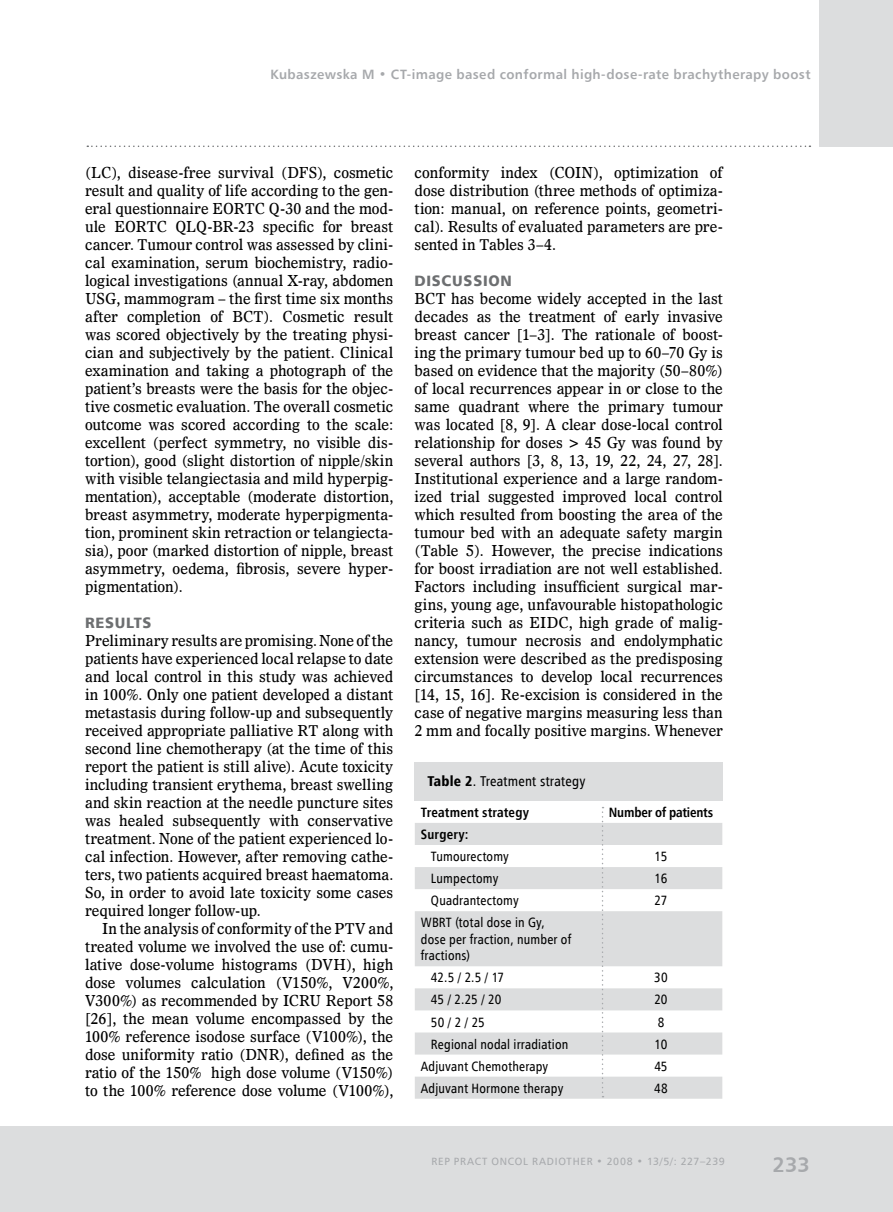
<style>
.page{position:relative;width:893px;height:1212px;background:#fff}
.page>*{position:absolute;margin:0;border:0;box-sizing:border-box;transform-origin:0 0}
.t1{font:700 21px "Humnst 777 EU";color:#a7a9ac}
.t2{font:15px/18px "Dutch 811 EU";letter-spacing:-.005em;color:#000;text-align:justify;scale:.93 1}
.t3{font:15px "Humnst 777 Blk EU";letter-spacing:.05em;color:#6d6f71}
.t4{font:14.25px "Humnst 777 Cn EU";letter-spacing:.015em;color:#000}
.t5{font:13.5px/16.5px "Humnst 777 Cn EU";letter-spacing:.015em;color:#000}
.t6{font:700 13.5px "Humnst 777 EU";letter-spacing:.025em;color:#a7a9ac}
.t7{font:700 13.5px "Humnst 777 Cn EU";letter-spacing:.015em;color:#000}
.t8{font:700 13.5px "Humnst 777 Cn EU";letter-spacing:-.01em;color:#000}
.t9{font:10.5px "Humnst 777 EU";letter-spacing:.07em;color:#a7a9ac}
.s1{font-family:"Humnst 777 Blk Cn EU"}
</style>
<div class="page">
<div style="left:0;top:1126px;width:893px;height:86px;background:#dcddde"></div>
<svg style="left:87px;top:146px;width:723px;height:1px"></svg>
<div style="left:820px;top:0;width:73px;height:146px;background:#dcddde"></div>
<svg style="left:415px;top:823px;width:307px;height:276px;fill:#dcddde"></svg>
<div style="left:415px;top:762px;width:308px;height:39px;background:#dcddde"></div>
<svg style="left:602px;top:807px;width:1px;height:290px"></svg>
<p class="t6" style="left:270px;top:65px;width:542px">Kubaszewska M • CT-image based conformal high-dose-rate brachytherapy boost</p>
<p class="t2" style="left:85px;top:164px;width:333px">(LC), disease-free survival (DFS), cosmetic result and quality of life according to the gen&shy;eral questionnaire EORTC Q-30 and the mod&shy;ule EORTC QLQ-BR-23 specific for breast cancer. Tumour control was assessed by clini&shy;cal examination, serum biochemistry, radio&shy;logical investigations (annual X-ray, abdomen USG, mammogram – the first time six months after completion of BCT). Cosmetic result was scored objectively by the treating physi&shy;cian and subjectively by the patient. Clinical examination and taking a photograph of the patient’s breasts were the basis for the objec&shy;tive cosmetic evaluation. The overall cosmetic outcome was scored according to the scale: excellent (perfect symmetry, no visible dis&shy;tortion), good (slight distortion of nipple/skin with visible telangiectasia and mild hyperpig&shy;mentation), acceptable (moderate distortion, breast asymmetry, moderate hyperpigmenta&shy;tion, prominent skin retraction or telangiecta&shy;sia), poor (marked distortion of nipple, breast asymmetry, oedema, fibrosis, severe hyper&shy;pigmentation).</p>
<p class="t3" style="left:85px;top:613px;width:66px">RESULTS</p>
<p class="t2" style="left:85px;top:632px;width:333px">Preliminary results are promising. None of the patients have experienced local relapse to date and local control in this study was achieved in 100%. Only one patient developed a distant metastasis during follow-up and subsequently received appropriate palliative RT along with second line chemotherapy (at the time of this report the patient is still alive). Acute toxicity including transient erythema, breast swelling and skin reaction at the needle puncture sites was healed subsequently with conservative treatment. None of the patient experienced lo&shy;cal infection. However, after removing cathe&shy;ters, two patients acquired breast haematoma.<br>So, in order to avoid late toxicity some cases required longer follow-up.</p>
<p class="t2" style="left:85px;top:920px;width:333px;text-indent:17px">In the analysis of conformity of the PTV and treated volume we involved the use of: cumu&shy;lative dose-volume histograms (DVH), high dose volumes calculation (V150%, V200%, V300%) as recommended by ICRU Report 58 [26], the mean volume encompassed by the 100% reference isodose surface (V100%), the dose uniformity ratio (DNR), defined as the ratio of the 150% high dose volume (V150%) to the 100% reference dose volume (V100%),</p>
<p class="t2" style="left:415px;top:164px;width:333px">conformity index (COIN), optimization of dose distribution (three methods of optimiza&shy;tion: manual, on reference points, geometri&shy;cal). Results of evaluated parameters are pre&shy;sented in Tables 3–4.</p>
<p class="t3" style="left:415px;top:271px;width:99px">DISCUSSION</p>
<p class="t2" style="left:415px;top:290px;width:333px">BCT has become widely accepted in the last decades as the treatment of early invasive breast cancer [1–3]. The rationale of boost&shy;ing the primary tumour bed up to 60–70 Gy is based on evidence that the majority (50–80%) of local recurrences appear in or close to the same quadrant where the primary tumour was located [8, 9]. A clear dose-local control relationship for doses &gt; 45 Gy was found by several authors [3, 8, 13, 19, 22, 24, 27, 28].<br>Institutional experience and a large random&shy;ized trial suggested improved local control which resulted from boosting the area of the tumour bed with an adequate safety margin (Table 5). However, the precise indications for boost irradiation are not well established.<br>Factors including insufficient surgical mar&shy;gins, young age, unfavourable histopathologic criteria such as EIDC, high grade of malig&shy;nancy, tumour necrosis and endolymphatic extension were described as the predisposing circumstances to develop local recurrences [14, 15, 16]. Re-excision is considered in the case of negative margins measuring less than 2 mm and focally positive margins. Whenever</p>
<p class="t4" style="left:427px;top:772px;width:160px"><span class="s1">Table 2</span>. Treatment strategy</p>
<p class="t7" style="left:421px;top:804px;width:110px">Treatment strategy</p>
<p class="t8" style="left:609px;top:804px;width:106px">Number of patients</p>
<p class="t7" style="left:421px;top:826px;width:49px">Surgery:</p>
<p class="t5" style="left:431px;top:848px;width:79px">Tumourectomy</p>
<p class="t5" style="left:655px;top:848px;width:14px">15</p>
<p class="t5" style="left:431px;top:870px;width:69px">Lumpectomy</p>
<p class="t5" style="left:655px;top:870px;width:14px">16</p>
<p class="t5" style="left:431px;top:892px;width:89px">Quadrantectomy</p>
<p class="t5" style="left:654px;top:892px;width:15px">27</p>
<p class="t5" style="left:421px;top:914px;width:152px">WBRT (total dose in Gy, dose per fraction, number of fractions)</p>
<p class="t5" style="left:431px;top:969px;width:75px">42.5 / 2.5 / 17</p>
<p class="t5" style="left:654px;top:969px;width:15px">30</p>
<p class="t5" style="left:431px;top:991px;width:72px">45 / 2.25 / 20</p>
<p class="t5" style="left:654px;top:991px;width:15px">20</p>
<p class="t5" style="left:431px;top:1013px;width:55px">50 / 2 / 25</p>
<p class="t5" style="left:658px;top:1013px;width:8px">8</p>
<p class="t5" style="left:431px;top:1035px;width:139px">Regional nodal irradiation</p>
<p class="t5" style="left:655px;top:1035px;width:14px">10</p>
<p class="t5" style="left:421px;top:1057px;width:129px">Adjuvant Chemotherapy</p>
<p class="t5" style="left:654px;top:1057px;width:15px">45</p>
<p class="t5" style="left:421px;top:1080px;width:144px">Adjuvant Hormone therapy</p>
<p class="t5" style="left:654px;top:1080px;width:15px">48</p>
<p class="t9" style="left:431px;top:1154px;width:295px">REP PRACT ONCOL RADIOTHER • 2008 • 13/5/: 227–239</p>
<h1 class="t1" style="left:772px;top:1152px;width:39px">233</h1>
</div>
